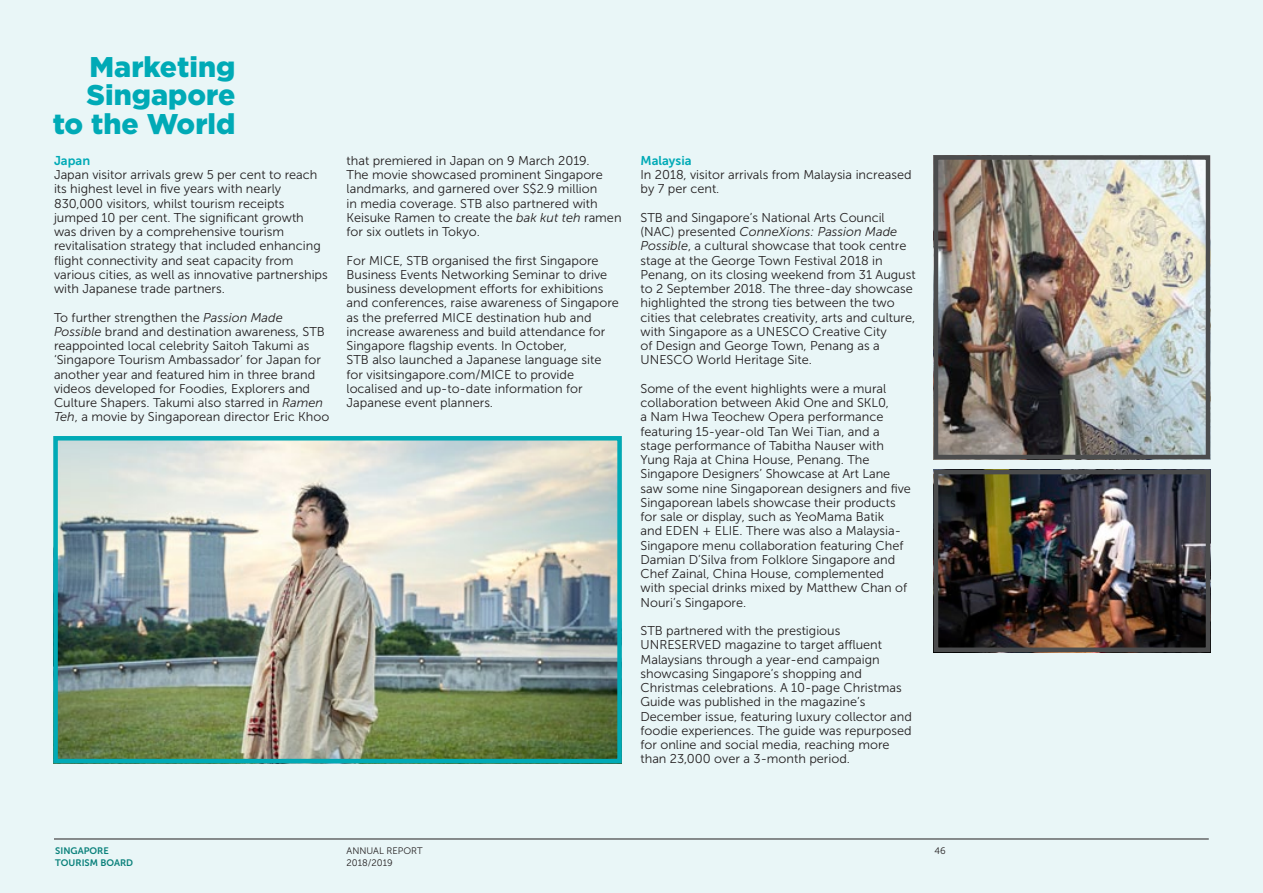
<style>
.page{position:relative;width:1263px;height:893px;background:#e9f6f7}
.page>*{position:absolute;margin:0;border:0;box-sizing:border-box;transform-origin:0 0}
.t1{font:900 28.5px "Gotham";color:#00aab6}
.t2{font:12.75px/14.2px "Museo Sans 300";color:#231f20}
.t3{font:12.75px "Museo Sans 700";color:#00aab6}
.t4{font:9.45px "Museo Sans 300";color:#231f20}
.t5{font:9.45px "Museo Sans 700";color:#0a817b}
.s1{font-style:italic}
</style>
<div class="page">
<img style="left:58px;top:441px;width:559px;height:317px">
<div style="left:53px;top:436px;width:569px;height:327px;border:4px solid #00aab6"></div>
<hr style="left:54px;top:839px;width:1155px;height:1px;background:#231f20">
<img style="left:939px;top:160px;width:266px;height:294px">
<div style="left:934px;top:155px;width:276px;height:304px;border:4px solid #4b4c4d"></div>
<img style="left:939px;top:475px;width:266px;height:172px">
<div style="left:934px;top:470px;width:276px;height:182px;border:4px solid #4b4c4d"></div>
<p class="t1" style="left:90px;top:47px;width:147px">Marketing</p>
<p class="t1" style="left:87px;top:76px;width:150px">Singapore</p>
<p class="t1" style="left:53px;top:104px;width:184px">to the World</p>
<p class="t3" style="left:54px;top:153px;width:38px">Japan</p>
<p class="t2" style="left:54px;top:168px;width:275px">Japan visitor arrivals grew 5 per cent to reach its highest level in five years with nearly 830,000 visitors, whilst tourism receipts jumped 10 per cent. The significant growth was driven by a comprehensive tourism revitalisation strategy that included enhancing flight connectivity and seat capacity from various cities, as well as innovative partnerships with Japanese trade partners.</p>
<p class="t2" style="left:54px;top:310px;width:277px">To further strengthen the <span class="s1">Passion Made Possible</span> brand and destination awareness, STB reappointed local celebrity Saitoh Takumi as ‘Singapore Tourism Ambassador’ for Japan for another year and featured him in three brand videos developed for Foodies, Explorers and Culture Shapers. Takumi also starred in <span class="s1">Ramen Teh</span>, a movie by Singaporean director Eric Khoo</p>
<p class="t2" style="left:347px;top:153px;width:276px">that premiered in Japan on 9 March 2019.<br>The movie showcased prominent Singapore landmarks, and garnered over S$2.9 million<br>in media coverage. STB also partnered with Keisuke Ramen to create the <span class="s1">bak kut teh</span> ramen for six outlets in Tokyo.</p>
<p class="t2" style="left:347px;top:253px;width:274px">For MICE, STB organised the first Singapore Business Events Networking Seminar to drive business development efforts for exhibitions and conferences, raise awareness of Singapore as the preferred MICE destination hub and increase awareness and build attendance for Singapore flagship events. In October,<br>STB also launched a Japanese language site for visitsingapore.com/MICE to provide localised and up-to-date information for Japanese event planners.</p>
<p class="t3" style="left:640px;top:153px;width:53px">Malaysia</p>
<p class="t2" style="left:640px;top:168px;width:273px">In 2018, visitor arrivals from Malaysia increased by 7 per cent.</p>
<p class="t2" style="left:640px;top:210px;width:277px">STB and Singapore’s National Arts Council (NAC) presented <span class="s1">ConneXions: Passion Made Possible</span>, a cultural showcase that took centre stage at the George Town Festival 2018 in Penang, on its closing weekend from 31 August to 2 September 2018. The three-day showcase highlighted the strong ties between the two cities that celebrates creativity, arts and culture, with Singapore as a UNESCO Creative City<br>of Design and George Town, Penang as a UNESCO World Heritage Site.</p>
<p class="t2" style="left:640px;top:381px;width:272px">Some of the event highlights were a mural collaboration between Akid One and SKL0,<br>a Nam Hwa Teochew Opera performance featuring 15-year-old Tan Wei Tian, and a stage performance of Tabitha Nauser with Yung Raja at China House, Penang. The Singapore Designers’ Showcase at Art Lane saw some nine Singaporean designers and five Singaporean labels showcase their products for sale or display, such as YeoMama Batik<br>and EDEN + ELIE. There was also a Malaysia-Singapore menu collaboration featuring Chef Damian D’Silva from Folklore Singapore and Chef Zainal, China House, complemented with special drinks mixed by Matthew Chan of Nouri’s Singapore.</p>
<p class="t2" style="left:640px;top:624px;width:273px">STB partnered with the prestigious UNRESERVED magazine to target affluent Malaysians through a year-end campaign showcasing Singapore’s shopping and Christmas celebrations. A 10-page Christmas Guide was published in the magazine’s December issue, featuring luxury collector and foodie experiences. The guide was repurposed for online and social media, reaching more than 23,000 over a 3-month period.</p>
<p class="t5" style="left:55px;top:846px;width:55px">SINGAPORE</p>
<p class="t5" style="left:55px;top:857px;width:79px">TOURISM BOARD</p>
<p class="t4" style="left:347px;top:846px;width:78px">ANNUAL REPORT</p>
<p class="t4" style="left:347px;top:857px;width:48px">2018/2019</p>
<p class="t4" style="left:934px;top:846px;width:13px">46</p>
</div>
